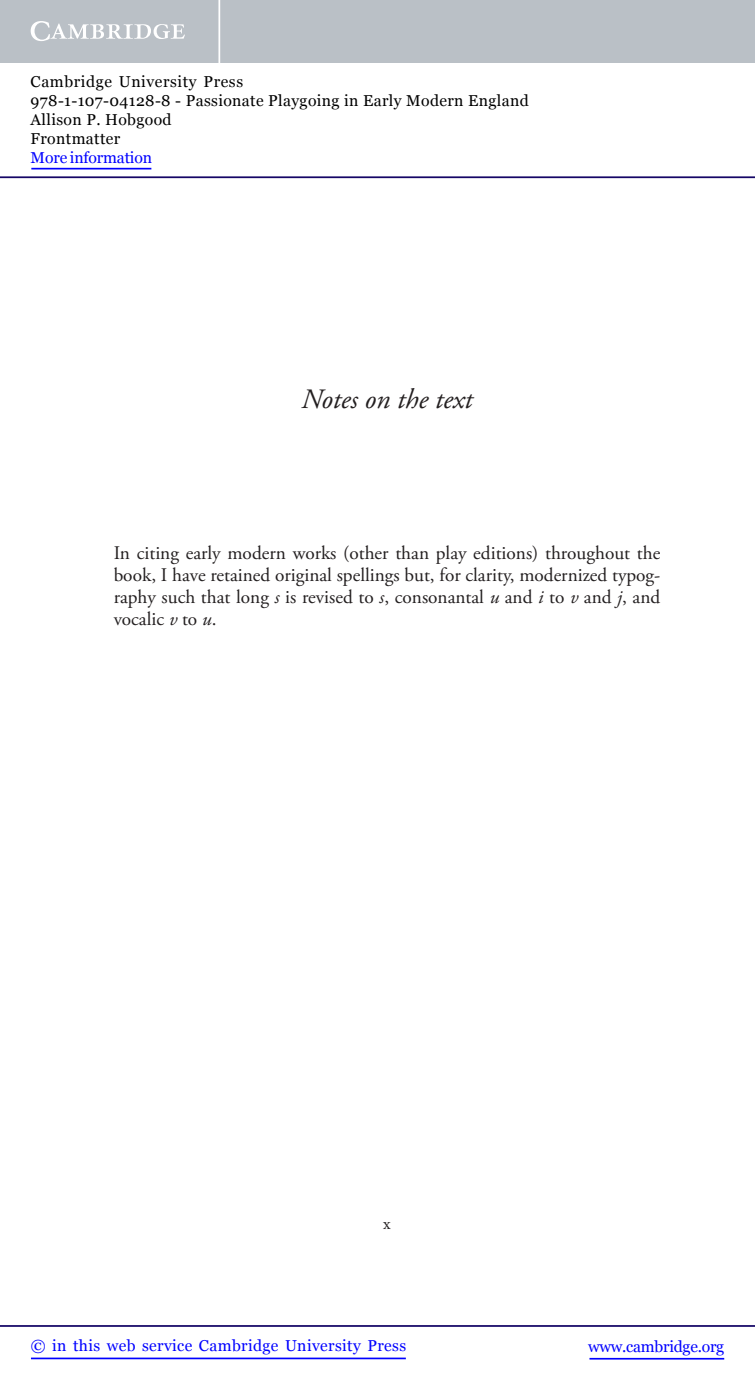
<style>
.page{position:relative;width:755px;height:1385px;background:#fff}
.page>*{position:absolute;margin:0;border:0;box-sizing:border-box;transform-origin:0 0}
.t1{font:italic 28px "Adobe Garamond Pro";color:#231f20}
.t2{font:19.25px/21.9px "Adobe Garamond Pro";color:#231f20;text-align:justify}
.t3{font:17.5px "Adobe Garamond Pro";color:#231f20}
.t4{font:15.75px/18.9px "Georgia";letter-spacing:.025em;color:#000}
.t5{font:15.75px "Georgia";letter-spacing:.025em;color:#00f}
.t6{font:15.75px "Georgia";letter-spacing:-.015em;color:#00f}
.t7{font:15.75px "Georgia";letter-spacing:-.01em;color:#00f}
.s1{font-style:italic}
</style>
<div class="page">
<hr style="left:589px;top:1358px;width:134px;height:1px;background:#00f">
<hr style="left:0;top:1325px;width:754px;height:2px;background:#150666">
<hr style="left:31px;top:1357px;width:374px;height:2px;background:#00f">
<div style="left:0;top:0;width:754px;height:63px;background:#bac0c6"></div>
<svg style="left:31px;top:21px;width:154px;height:20px"></svg>
<hr style="left:218px;top:0;width:2px;height:63px;background:#fff">
<hr style="left:0;top:176px;width:754px;height:2px;background:#150666">
<hr style="left:31px;top:168px;width:120px;height:1px;background:#00f">
<p class="t4" style="left:31px;top:72px;width:499px">Cambridge University Press<br>978-1-107-04128-8 - Passionate Playgoing in Early Modern England<br>Allison P. Hobgood<br>Frontmatter</p>
<p class="t7" style="left:31px;top:148px;width:123px">More information</p>
<h1 class="t1" style="left:301px;top:388px;width:172px">Notes on the text</h1>
<p class="t2" style="left:114px;top:544px;width:548px">In citing early modern works (other than play editions) throughout the book, I have retained original spellings but, for clarity, modernized typog&shy;raphy such that long <span class="s1">s</span> is revised to <span class="s1">s</span> , consonantal <span class="s1">u</span> and <span class="s1">i</span> to <span class="s1">v</span> and <span class="s1">j</span> , and vocalic <span class="s1">v</span> to <span class="s1">u</span> .</p>
<p class="t3" style="left:383px;top:1216px;width:9px">x</p>
<p class="t5" style="left:31px;top:1337px;width:376px">© in this web service Cambridge University Press</p>
<p class="t6" style="left:587px;top:1337px;width:137px">www.cambridge.org</p>
</div>
